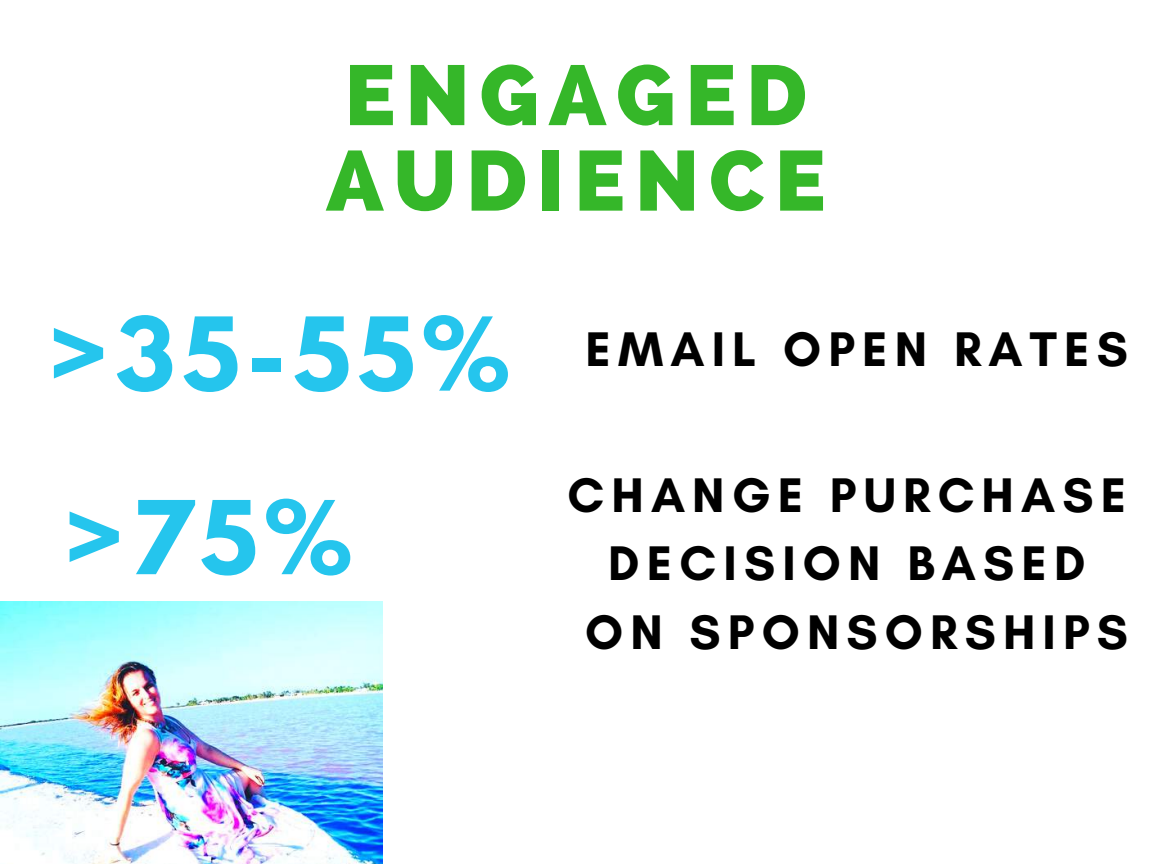
<style>
.page{position:relative;width:1152px;height:864px;background:#fff}
.page>*{position:absolute;margin:0;border:0;box-sizing:border-box;transform-origin:0 0}
.t1{font:700 90px "League Spartan";color:#25c5ed}
.t2{font:800 84.75px/85.5px "Raleway";letter-spacing:.12em;color:#35b729}
.t3{font:700 49.5px/68.7px "Glacial Indifference";letter-spacing:.145em;color:#000;text-align:center}
.s1{font-family:"League Spartan";font-size:90px;color:#25c5ed}
</style>
<div class="page">
<img style="left:0;top:602px;width:382px;height:262px">
<h2 class="t2" style="left:326px;top:52px;width:501px">ENGAGED<br>AUDIENCE</h2>
<p class="t3" style="left:49px;top:314px;width:1080px"><span class="s1">&gt;35-55%</span> EMAIL OPEN RATES</p>
<h1 class="t1" style="left:65px;top:493px;width:289px">&gt;75%</h1>
<p class="t3" style="left:568px;top:460px;width:562px">CHANGE PURCHASE<br>DECISION BASED<br>ON SPONSORSHIPS</p>
</div>
